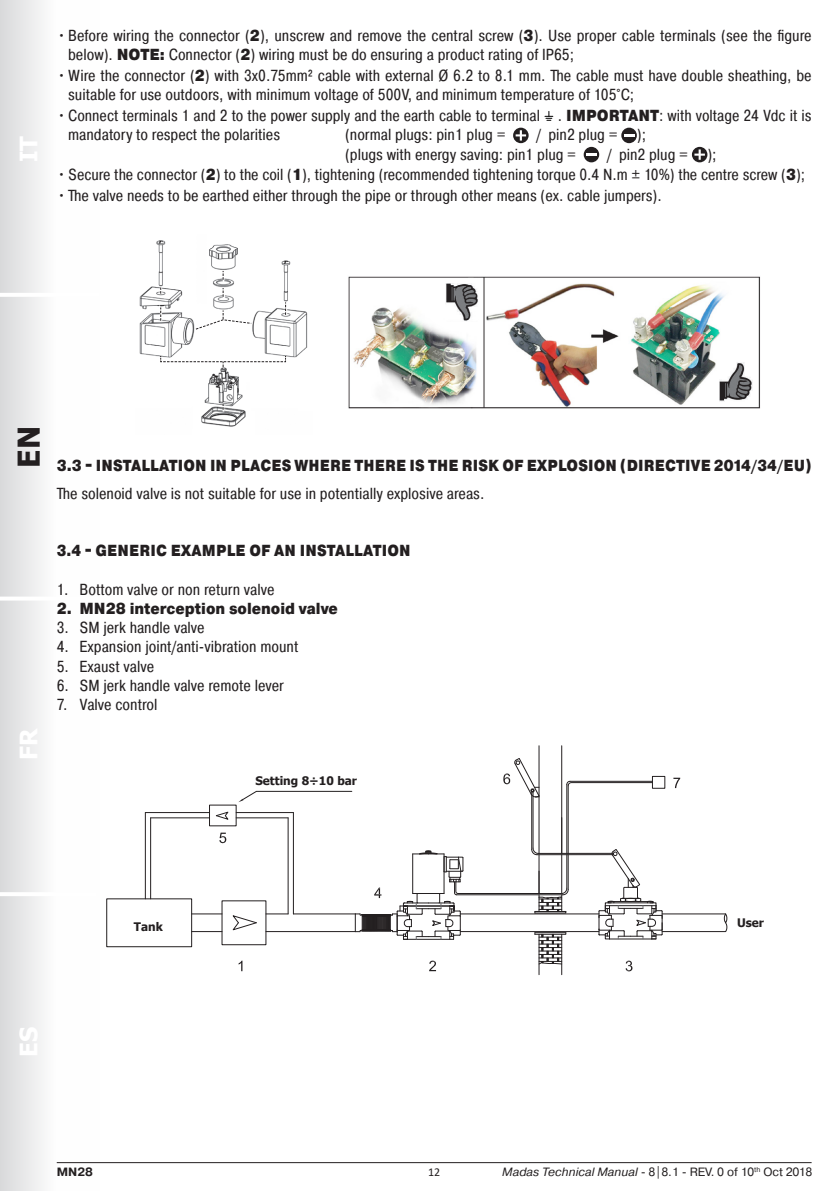
<style>
.page{position:relative;width:840px;height:1191px;background:#fff}
.page>*{position:absolute;margin:0;border:0;box-sizing:border-box;transform-origin:0 0}
.t1{font:700 30px "Tahoma";color:#231f20}
.t2{font:700 24px "Tahoma";color:#fff}
.t3{font:16px/19.2px "Pragmatica Cond";color:#231f20}
.t4{font:900 16px "Pragmatica Cond";letter-spacing:.01em;color:#231f20}
.t5{font:12px "Pragmatica";color:#231f20}
.t6{font:700 12px "Pragmatica";color:#231f20}
.t7{font:12px "Calibri";color:#231f20}
.t8{font:700 11.8px "Tahoma";color:#231f20}
.s1{font-weight:900}
.s2{font-style:italic}
</style>
<div class="page">
<div style="left:0;top:0;width:99px;height:1191px;background:linear-gradient(to right,#dfe0e1,#fff)"></div>
<hr style="left:0;top:892px;width:96px;height:4px;background:#fff">
<hr style="left:0;top:596px;width:99px;height:4px;background:#fff">
<hr style="left:0;top:293px;width:99px;height:4px;background:#fff">
<hr style="left:57px;top:1162px;width:754px;height:1px;background:#231f20">
<svg style="left:544px;top:111px;width:8px;height:10px"></svg>
<svg style="left:513px;top:128px;width:15px;height:15px"></svg>
<svg style="left:515px;top:130px;width:11px;height:11px"></svg>
<div style="left:621px;top:128px;width:15px;height:15px;background:#231f20;border-radius:50%"></div>
<svg style="left:624px;top:134px;width:10px;height:2px"></svg>
<div style="left:583px;top:147px;width:16px;height:15px;background:#231f20;border-radius:50%"></div>
<svg style="left:586px;top:153px;width:10px;height:3px"></svg>
<svg style="left:691px;top:147px;width:16px;height:15px"></svg>
<svg style="left:694px;top:149px;width:10px;height:11px"></svg>
<img style="left:348px;top:276px;width:412px;height:133px">
<img style="left:718px;top:359px;width:34px;height:42px">
<img style="left:445px;top:284px;width:33px;height:37px">
<img style="left:139px;top:240px;width:169px;height:187px">
<svg style="left:160px;top:356px;width:126px;height:11px"></svg>
<svg style="left:195px;top:310px;width:57px;height:20px"></svg>
<svg style="left:285px;top:302px;width:1px;height:13px"></svg>
<svg style="left:160px;top:307px;width:1px;height:14px"></svg>
<hr style="left:661px;top:913px;width:64px;height:1px;background:#231f20">
<hr style="left:661px;top:931px;width:64px;height:1px;background:#231f20">
<svg style="left:723px;top:913px;width:3px;height:19px"></svg>
<svg style="left:597px;top:849px;width:65px;height:90px"></svg>
<hr style="left:293px;top:913px;width:62px;height:1px;background:#231f20">
<hr style="left:266px;top:931px;width:89px;height:1px;background:#231f20">
<svg style="left:429px;top:960px;width:8px;height:11px"></svg>
<svg style="left:625px;top:960px;width:7px;height:11px"></svg>
<hr style="left:460px;top:913px;width:138px;height:1px;background:#231f20">
<hr style="left:460px;top:931px;width:138px;height:1px;background:#231f20">
<hr style="left:538px;top:745px;width:1px;height:108px;background:#231f20">
<hr style="left:561px;top:745px;width:1px;height:108px;background:#231f20">
<hr style="left:538px;top:934px;width:1px;height:40px;background:#231f20">
<hr style="left:561px;top:934px;width:1px;height:40px;background:#231f20">
<hr style="left:538px;top:853px;width:75px;height:1px;background:#231f20">
<hr style="left:536px;top:854px;width:77px;height:1px;background:#231f20">
<hr style="left:532px;top:792px;width:1px;height:56px;background:#231f20">
<hr style="left:531px;top:792px;width:1px;height:57px;background:#231f20">
<svg style="left:531px;top:847px;width:8px;height:8px"></svg>
<hr style="left:456px;top:894px;width:106px;height:1px;background:#231f20">
<hr style="left:567px;top:854px;width:1px;height:35px;background:#231f20">
<hr style="left:457px;top:893px;width:104px;height:1px;background:#231f20">
<hr style="left:566px;top:854px;width:1px;height:34px;background:#231f20">
<hr style="left:538px;top:854px;width:1px;height:39px;background:#231f20">
<svg style="left:219px;top:832px;width:7px;height:12px"></svg>
<hr style="left:561px;top:854px;width:1px;height:39px;background:#231f20">
<svg style="left:566px;top:780px;width:85px;height:6px"></svg>
<div style="left:651px;top:776px;width:13px;height:12px;border:1px solid #231f20"></div>
<svg style="left:503px;top:757px;width:36px;height:40px"></svg>
<hr style="left:566px;top:784px;width:1px;height:69px;background:#231f20">
<hr style="left:567px;top:785px;width:1px;height:68px;background:#231f20">
<svg style="left:534px;top:871px;width:34px;height:42px"></svg>
<svg style="left:534px;top:932px;width:32px;height:33px"></svg>
<div style="left:106px;top:898px;width:86px;height:49px;border:1px solid #231f20"></div>
<svg style="left:232px;top:915px;width:25px;height:16px"></svg>
<hr style="left:191px;top:913px;width:31px;height:1px;background:#231f20">
<hr style="left:191px;top:931px;width:31px;height:1px;background:#231f20">
<hr style="left:287px;top:818px;width:1px;height:96px;background:#231f20">
<hr style="left:293px;top:812px;width:1px;height:102px;background:#231f20">
<hr style="left:145px;top:812px;width:64px;height:1px;background:#231f20">
<hr style="left:150px;top:817px;width:59px;height:1px;background:#231f20">
<svg style="left:215px;top:811px;width:14px;height:9px"></svg>
<hr style="left:145px;top:812px;width:1px;height:87px;background:#231f20">
<hr style="left:150px;top:818px;width:1px;height:81px;background:#231f20">
<hr style="left:236px;top:817px;width:52px;height:1px;background:#231f20">
<hr style="left:236px;top:812px;width:57px;height:1px;background:#231f20">
<svg style="left:266px;top:913px;width:22px;height:1px"></svg>
<svg style="left:238px;top:960px;width:4px;height:11px"></svg>
<svg style="left:238px;top:790px;width:114px;height:12px"></svg>
<svg style="left:355px;top:850px;width:108px;height:90px"></svg>
<svg style="left:673px;top:777px;width:6px;height:11px"></svg>
<h2 class="t2" style="left:12px;top:162px;width:28px;rotate:-90deg">IT</h2>
<p class="t3" style="left:68px;top:26px;width:744px;text-indent:-11px">•Before wiring the connector (<span class="s1">2</span>), unscrew and remove the central screw (<span class="s1">3</span>). Use proper cable terminals (see the figure below). <span class="s1">NOTE:</span> Connector (<span class="s1">2</span>) wiring must be do ensuring a product rating of IP65;</p>
<p class="t3" style="left:68px;top:66px;width:744px;text-indent:-11px">•Wire the connector (<span class="s1">2</span>) with 3x0.75mm² cable with external Ø 6.2 to 8.1 mm. The cable must have double sheathing, be suitable for use outdoors, with minimum voltage of 500V, and minimum temperature of 105°C;</p>
<p class="t3" style="left:68px;top:106px;width:744px;text-indent:-11px">•Connect terminals 1 and 2 to the power supply and the earth cable to terminal . <span class="s1">IMPORTANT</span>: with voltage 24 Vdc it is mandatory to respect the polarities</p>
<p class="t3" style="left:345px;top:125px;width:302px;text-indent:191px">/ pin2 plug = ); (plugs with energy saving: pin1 plug =</p>
<p class="t3" style="left:345px;top:125px;width:162px">(normal plugs: pin1 plug =</p>
<p class="t3" style="left:606px;top:144px;width:111px">/ pin2 plug = );</p>
<p class="t3" style="left:57px;top:165px;width:749px">•Secure the connector (<span class="s1">2</span>) to the coil (<span class="s1">1</span>), tightening (recommended tightening torque 0.4 N.m ± 10%) the centre screw (<span class="s1">3</span>);</p>
<p class="t3" style="left:57px;top:186px;width:606px">•The valve needs to be earthed either through the pipe or through other means (ex. cable jumpers).</p>
<h1 class="t1" style="left:8px;top:467px;width:43px;rotate:-90deg">EN</h1>
<p class="t4" style="left:57px;top:456px;width:755px">3.3 - INSTALLATION IN PLACES WHERE THERE IS THE RISK OF EXPLOSION (DIRECTIVE 2014/34/EU)</p>
<p class="t3" style="left:57px;top:483px;width:429px">The solenoid valve is not suitable for use in potentially explosive areas.</p>
<h2 class="t2" style="left:12px;top:760px;width:33px;rotate:-90deg">FR</h2>
<p class="t4" style="left:57px;top:540px;width:355px">3.4 - GENERIC EXAMPLE OF AN INSTALLATION</p>
<p class="t3" style="left:57px;top:579px;width:219px">1. Bottom valve or non return valve</p>
<p class="t4" style="left:57px;top:598px;width:282px">2. MN28 interception solenoid valve</p>
<p class="t3" style="left:57px;top:618px;width:149px">3. SM jerk handle valve</p>
<p class="t3" style="left:57px;top:637px;width:243px">4. Expansion joint/anti-vibration mount</p>
<p class="t3" style="left:57px;top:656px;width:99px">5. Exaust valve</p>
<p class="t3" style="left:57px;top:675px;width:229px">6. SM jerk handle valve remote lever</p>
<p class="t3" style="left:57px;top:695px;width:102px">7. Valve control</p>
<p class="t8" style="left:255px;top:772px;width:103px">Setting 8÷10 bar</p>
<h2 class="t2" style="left:12px;top:1056px;width:31px;rotate:-90deg">ES</h2>
<p class="t8" style="left:134px;top:918px;width:30px">Tank</p>
<p class="t8" style="left:736px;top:914px;width:28px">User</p>
<p class="t6" style="left:57px;top:1164px;width:38px">MN28</p>
<p class="t5" style="left:502px;top:1164px;width:311px"><span class="s2">Madas Technical Manual</span> - 8|8.1 - REV. 0 of 10<sup>th</sup> Oct 2018</p>
<p class="t7" style="left:428px;top:1163px;width:14px">12</p>
</div>
